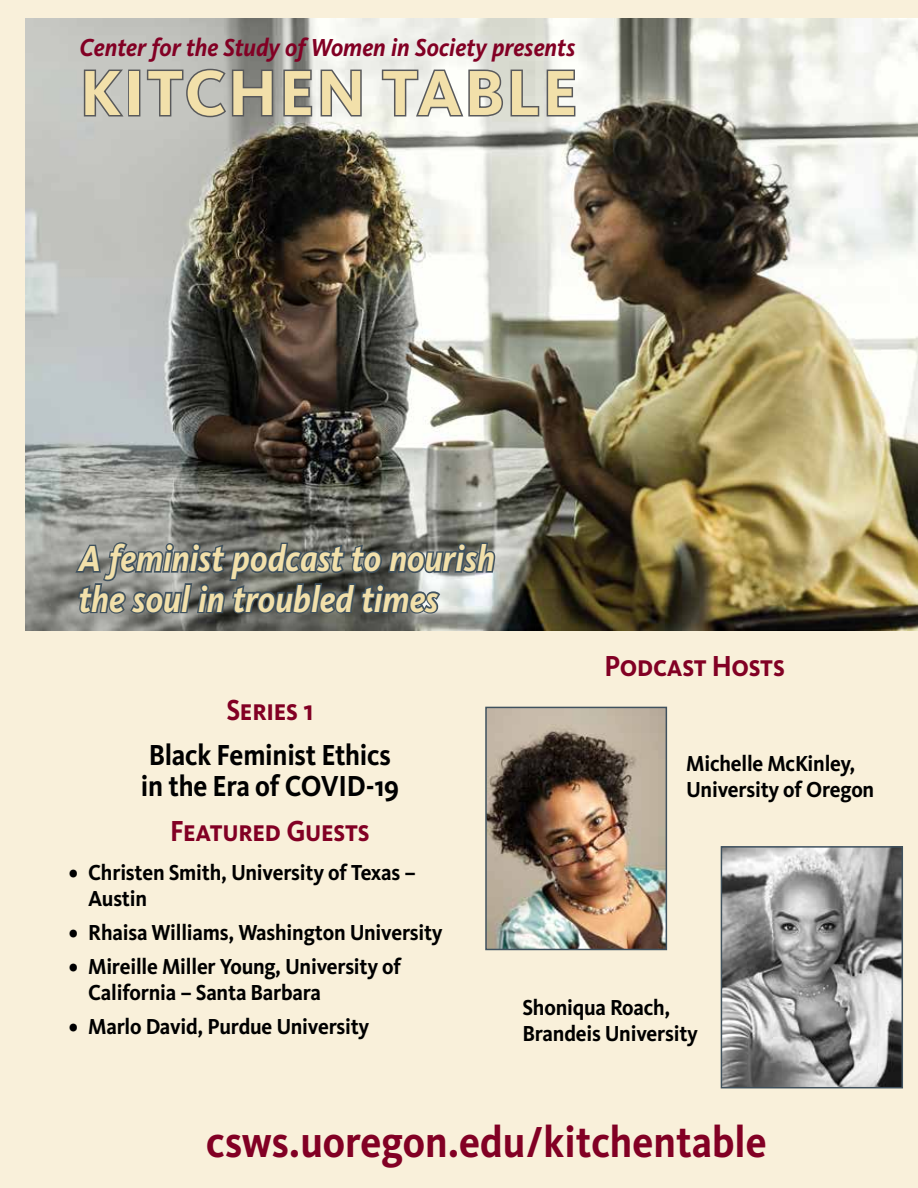
<style>
.page{position:relative;width:918px;height:1188px;background:#f9f0da}
.page>*{position:absolute;margin:0;border:0;box-sizing:border-box;transform-origin:0 0}
.t1{font:700 66px "Kievit Pro";letter-spacing:.035em;color:#f2e0aa}
.t2{font:700 45px "Kievit Pro";color:#820024;scale:.9 1}
.t3{font:italic 700 37.5px/40.5px "Kievit Pro";color:#f2e0aa;scale:.9 1}
.t4{font:700 30px/31.5px "Kievit Pro";letter-spacing:-.01em;color:#000;scale:.9 1}
.t5{font:700 30px "Kievit Pro";letter-spacing:-.01em;color:#820024;scale:.9 1}
.t6{font:italic 700 25.5px "Kievit Pro";color:#820024;scale:.93 1}
.t7{font:700 22.5px/26.2px "Kievit Pro";letter-spacing:-.01em;color:#000;scale:.93 1}
</style>
<div class="page">
<img style="left:26px;top:18px;width:892px;height:612px">
<svg style="left:82px;top:68px;width:44px;height:50px;background:#a4a5a2"></svg>
<div style="left:128px;top:70px;width:12px;height:47px;border:3px solid #58595b"></div>
<svg style="left:145px;top:67px;width:130px;height:52px;background:#999a97"></svg>
<svg style="left:282px;top:67px;width:81px;height:52px;background:#adaeab"></svg>
<svg style="left:380px;top:68px;width:197px;height:51px;background:#c2c3bf"></svg>
<svg style="left:74px;top:534px;width:423px;height:81px;background:#6a7273"></svg>
<img style="left:724px;top:849px;width:176px;height:236px">
<div style="left:721px;top:846px;width:182px;height:242px;border:2px solid #3f515e"></div>
<img style="left:488px;top:710px;width:176px;height:237px">
<div style="left:485px;top:707px;width:182px;height:243px;border:2px solid #3f515e"></div>
<p class="t6" style="left:80px;top:32px;width:535px">Center for the Study of Women in Society presents</p>
<h1 class="t1" style="left:80px;top:53px;width:499px">KITCHEN TABLE</h1>
<h3 class="t3" style="left:79px;top:538px;width:464px">A feminist podcast to nourish the soul in troubled times</h3>
<h3 class="t5" style="left:226px;top:692px;width:98px">Series 1</h3>
<h3 class="t4" style="left:141px;top:739px;width:288px">Black Feminist Ethics in the Era of COVID-19</h3>
<h3 class="t5" style="left:170px;top:813px;width:223px">Featured Guests</h3>
<p class="t7" style="left:88px;top:859px;width:354px;text-indent:-20px">• Christen Smith, University of Texas –<br>Austin</p>
<p class="t7" style="left:69px;top:919px;width:404px">• Rhaisa Williams, Washington University</p>
<p class="t7" style="left:88px;top:953px;width:338px;text-indent:-20px">• Mireille Miller Young, University of<br>California – Santa Barbara</p>
<p class="t7" style="left:69px;top:1013px;width:325px">• Marlo David, Purdue University</p>
<h3 class="t5" style="left:604px;top:648px;width:202px">Podcast Hosts</h3>
<p class="t7" style="left:686px;top:750px;width:204px">Michelle McKinley,<br>University of Oregon</p>
<p class="t7" style="left:522px;top:994px;width:190px">Shoniqua Roach,<br>Brandeis University</p>
<h2 class="t2" style="left:206px;top:1115px;width:624px">csws.uoregon.edu/kitchentable</h2>
</div>
